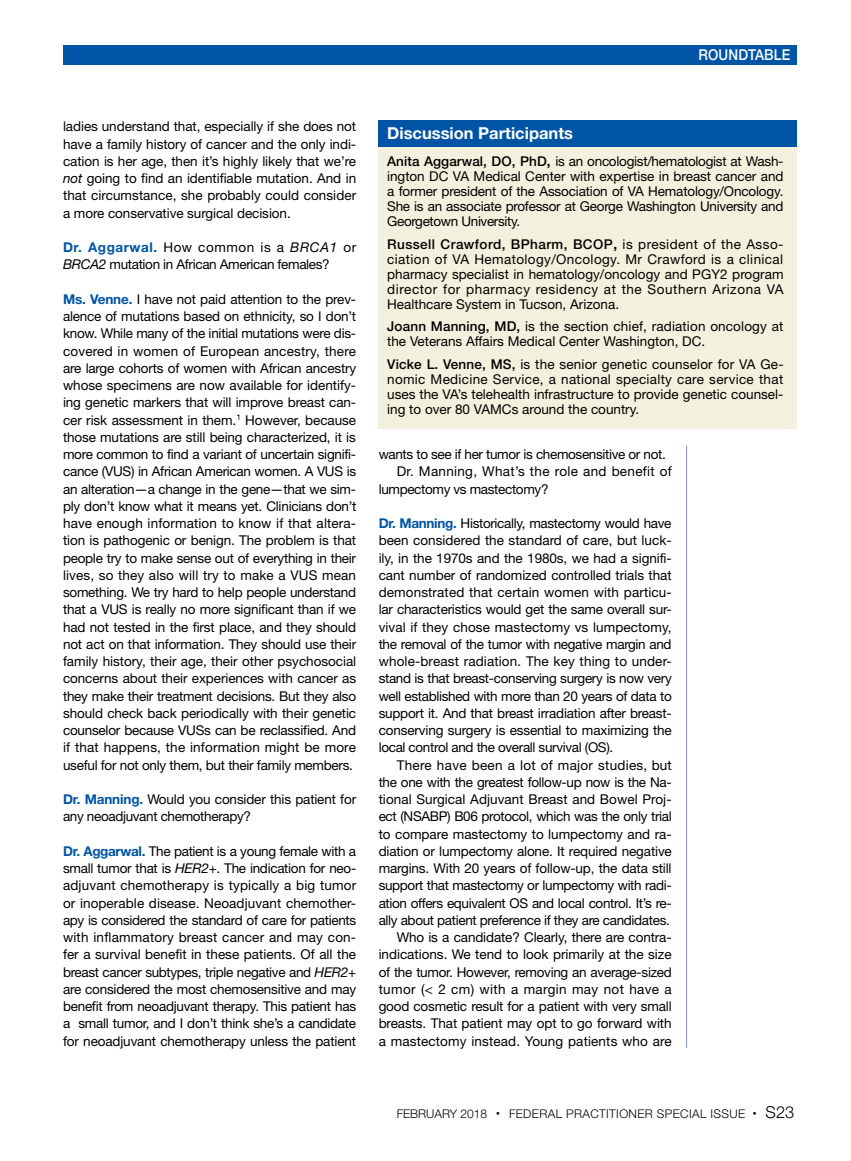
<style>
.page{position:relative;width:851px;height:1161px;background:#fff}
.page>*{position:absolute;margin:0;border:0;box-sizing:border-box;transform-origin:0 0}
.t1{font:700 16.5px "Helvetica Neue LT Std";color:#fff}
.t2{font:500 15px "Helvetica Neue LT Std";letter-spacing:.01em;color:#fff;scale:.9 1}
.t3{font:13.5px/17.2px "Helvetica Neue LT Std";letter-spacing:-.01em;color:#000;text-align:justify}
.t4{font:13.5px "Helvetica Neue LT Std";letter-spacing:.02em;color:#000}
.t5{font:300 12px "Helvetica Neue LT Std";letter-spacing:.03em;color:#000}
.s1{font-style:italic}
.s2{font-weight:700;color:#0054a6}
.s3{font-weight:500}
.s4{font-weight:700}
.s5{font-size:16.5px}
</style>
<div class="page">
<div style="left:63px;top:45px;width:733px;height:19px;background:#0054a6"></div>
<hr style="left:686px;top:446px;width:1px;height:602px;background:#8394ca">
<div style="left:378px;top:121px;width:418px;height:307px;background:#f3f0dd"></div>
<div style="left:378px;top:121px;width:418px;height:26px;background:#0054a6"></div>
<p class="t2" style="left:698px;top:46px;width:103px">ROUNDTABLE</p>
<p class="t3" style="left:63px;top:118px;width:295px">ladies understand that, especially if she does not have a family history of cancer and the only indi&shy;cation is her age, then it’s highly likely that we’re <span class="s1">not</span> going to find an identifiable mutation. And in that circumstance, she probably could consider a more conservative surgical decision.</p>
<p class="t3" style="left:63px;top:238px;width:294px"><span class="s2">Dr. Aggarwal.</span> How common is a <span class="s1">BRCA1</span> or<br><span class="s1">BRCA2</span> mutation in African American females?</p>
<p class="t3" style="left:63px;top:290px;width:295px"><span class="s2">Ms. Venne.</span> I have not paid attention to the prev&shy;alence of mutations based on ethnicity, so I don’t know. While many of the initial mutations were dis&shy;covered in women of European ancestry, there are large cohorts of women with African ancestry whose specimens are now available for identify&shy;ing genetic markers that will improve breast can&shy;cer risk assessment in them.<sup>1</sup> However, because those mutations are still being characterized, it is more common to find a variant of uncertain signifi&shy;cance (VUS) in African American women. A VUS is an alteration—a change in the gene—that we sim&shy;ply don’t know what it means yet. Clinicians don’t have enough information to know if that altera&shy;tion is pathogenic or benign. The problem is that people try to make sense out of everything in their lives, so they also will try to make a VUS mean something. We try hard to help people understand that a VUS is really no more significant than if we had not tested in the first place, and they should not act on that information. They should use their family history, their age, their other psychosocial concerns about their experiences with cancer as they make their treatment decisions. But they also should check back periodically with their genetic counselor because VUSs can be reclassified. And if that happens, the information might be more useful for not only them, but their family members.</p>
<p class="t3" style="left:63px;top:790px;width:295px"><span class="s2">Dr. Manning.</span> Would you consider this patient for any neoadjuvant chemotherapy?</p>
<p class="t3" style="left:63px;top:842px;width:295px"><span class="s2">Dr. Aggarwal.</span> The patient is a young female with a small tumor that is <span class="s1">HER2</span>+. The indication for neo&shy;adjuvant chemotherapy is typically a big tumor or inoperable disease. Neoadjuvant chemother&shy;apy is considered the standard of care for patients with inflammatory breast cancer and may con&shy;fer a survival benefit in these patients. Of all the breast cancer subtypes, triple negative and <span class="s1">HER2+ </span>are considered the most chemosensitive and may benefit from neoadjuvant therapy. This patient has a small tumor, and I don’t think she’s a candidate for neoadjuvant chemotherapy unless the patient</p>
<p class="t1" style="left:387px;top:123px;width:187px">Discussion Participants</p>
<p class="t3" style="left:387px;top:154px;width:398px;line-height:15px"><span class="s3">Anita Aggarwal, DO, PhD</span><span class="s4">,</span> is an oncologist/hematologist at Wash&shy;ington DC VA Medical Center with expertise in breast cancer and a former president of the Association of VA Hematology/Oncology.<br>She is an associate professor at George Washington University and Georgetown University.</p>
<p class="t3" style="left:387px;top:236px;width:398px;line-height:15px"><span class="s3">Russell Crawford, BPharm, BCOP</span><span class="s4">,</span> is president of the Asso&shy;ciation of VA Hematology/Oncology. Mr Crawford is a clinical pharmacy specialist in hematology/oncology and PGY2 program director for pharmacy residency at the Southern Arizona VA Healthcare System in Tucson, Arizona.</p>
<p class="t3" style="left:387px;top:319px;width:397px;line-height:15px"><span class="s3">Joann Manning, MD,</span> is the section chief, radiation oncology at the Veterans Affairs Medical Center Washington, DC.</p>
<p class="t3" style="left:387px;top:356px;width:398px;line-height:15px"><span class="s3">Vicke L. Venne, MS,</span> is the senior genetic counselor for VA Ge&shy;nomic Medicine Service, a national specialty care service that uses the VA’s telehealth infrastructure to provide genetic counsel&shy;ing to over 80 VAMCs around the country.</p>
<p class="t3" style="left:378px;top:446px;width:288px">wants to see if her tumor is chemosensitive or not.</p>
<p class="t4" style="left:396px;top:464px;width:277px">Dr. Manning, What’s the role and benefit of</p>
<p class="t3" style="left:378px;top:480px;width:171px">lumpectomy vs mastectomy?</p>
<p class="t3" style="left:378px;top:515px;width:294px"><span class="s2">Dr. Manning.</span> Historically, mastectomy would have been considered the standard of care, but luck&shy;ily, in the 1970s and the 1980s, we had a signifi&shy;cant number of randomized controlled trials that demonstrated that certain women with particu&shy;lar characteristics would get the same overall sur&shy;vival if they chose mastectomy vs lumpectomy, the removal of the tumor with negative margin and whole-breast radiation. The key thing to under&shy;stand is that breast-conserving surgery is now very well established with more than 20 years of data to support it. And that breast irradiation after breast&shy;conserving surgery is essential to maximizing the local control and the overall survival (OS).</p>
<p class="t3" style="left:378px;top:756px;width:295px;text-align:right">There have been a lot of major studies, but the one with the greatest follow-up now is the Na&shy;tional Surgical Adjuvant Breast and Bowel Proj&shy;ect (NSABP) B06 protocol, which was the only trial to compare mastectomy to lumpectomy and ra&shy;diation or lumpectomy alone. It required negative margins. With 20 years of follow-up, the data still support that mastectomy or lumpectomy with radi&shy;ation offers equivalent OS and local control. It’s re&shy;ally about patient preference if they are candidates.<br>Who is a candidate? Clearly, there are contra&shy;indications. We tend to look primarily at the size of the tumor. However, removing an average-sized tumor (&lt; 2 cm) with a margin may not have a good cosmetic result for a patient with very small breasts. That patient may opt to go forward with a mastectomy instead. Young patients who are</p>
<p class="t5" style="left:396px;top:1107px;width:399px">FEBRUARY 2018 <sup>•</sup> FEDERAL PRACTITIONER SPECIAL ISSUE <sup>•</sup> <span class="s5">S23</span></p>
</div>
